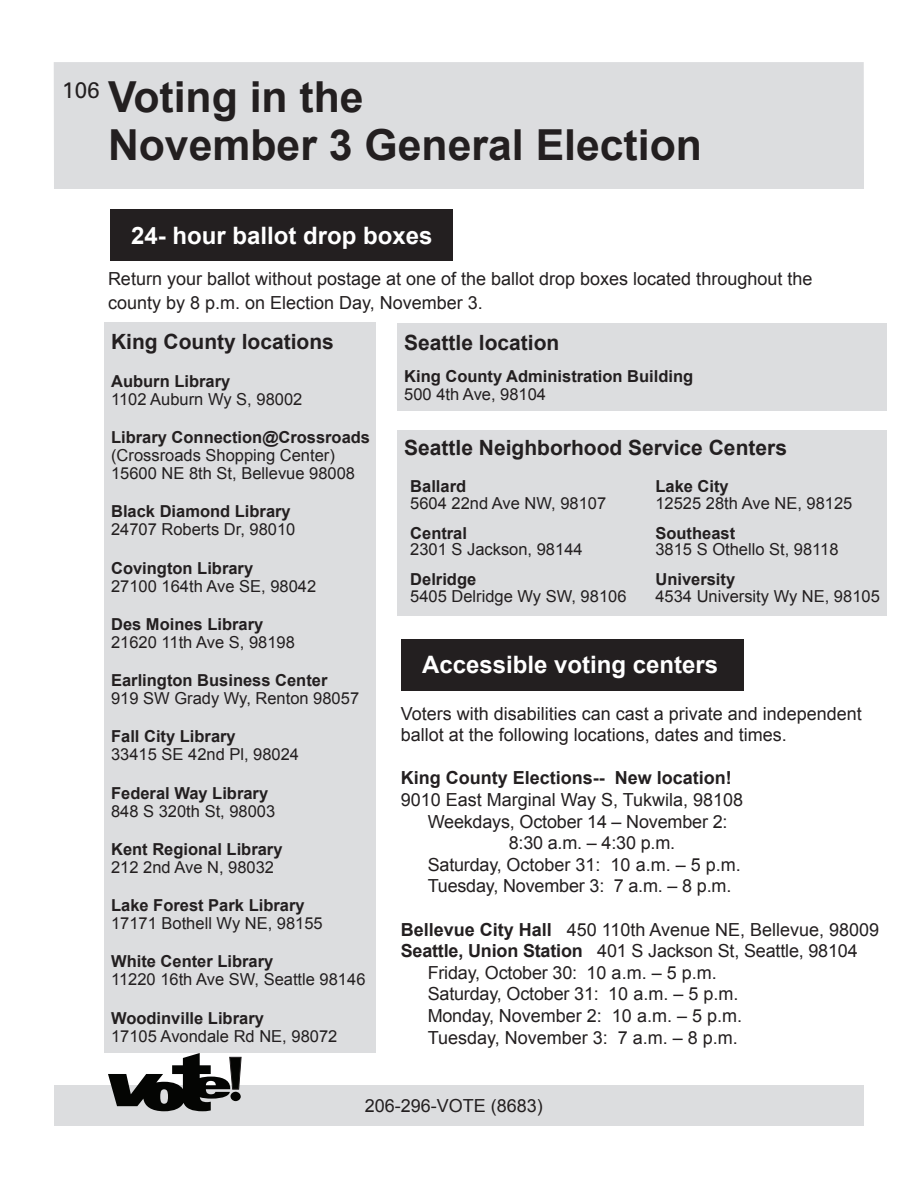
<style>
.page{position:relative;width:918px;height:1188px;background:#fff}
.page>*{position:absolute;margin:0;border:0;box-sizing:border-box;transform-origin:0 0}
.t1{font:700 42.75px/48px "Arial";color:#231f20}
.t2{font:700 24px "Arial";color:#fff}
.t3{font:700 21px "Arial";color:#231f20}
.t4{font:18px/24px "Arial";color:#231f20}
.t5{font:700 18px "Arial";color:#231f20}
.t6{font:16.5px/18px "Arial";color:#231f20}
.t7{font:700 16.5px "Arial";color:#231f20}
.s1{font-weight:700}
</style>
<div class="page">
<div style="left:54px;top:62px;width:810px;height:127px;background:#dcdddf"></div>
<div style="left:54px;top:1085px;width:810px;height:41px;background:#dcdddf"></div>
<svg style="left:108px;top:1053px;width:133px;height:58px"></svg>
<div style="left:230px;top:1092px;width:11px;height:9px;background:#040503;border-radius:50%"></div>
<div style="left:110px;top:210px;width:343px;height:51px;background:#231f20"></div>
<div style="left:401px;top:639px;width:343px;height:51px;background:#231f20"></div>
<div style="left:104px;top:322px;width:272px;height:731px;background:#dcdddf"></div>
<div style="left:398px;top:324px;width:489px;height:87px;background:#dcdddf"></div>
<div style="left:398px;top:430px;width:489px;height:186px;background:#dcdddf"></div>
<h1 class="t1" style="left:108px;top:73px;width:595px;text-indent:-46px"><sup>106</sup> Voting in the<br>November 3 General Election</h1>
<h2 class="t2" style="left:131px;top:222px;width:303px">24- hour ballot drop boxes</h2>
<p class="t4" style="left:108px;top:267px;width:706px">Return your ballot without postage at one of the ballot drop boxes located throughout the county by 8 p.m. on Election Day, November 3.</p>
<p class="t3" style="left:111px;top:330px;width:224px">King County locations</p>
<p class="t7" style="left:111px;top:372px;width:121px">Auburn Library</p>
<p class="t6" style="left:111px;top:390px;width:193px">1102 Auburn Wy S, 98002</p>
<p class="t7" style="left:111px;top:428px;width:261px">Library Connection@Crossroads</p>
<p class="t6" style="left:111px;top:446px;width:245px">(Crossroads Shopping Center)<br>15600 NE 8th St, Bellevue 98008</p>
<p class="t7" style="left:111px;top:502px;width:181px">Black Diamond Library</p>
<p class="t6" style="left:111px;top:521px;width:186px">24707 Roberts Dr, 98010</p>
<p class="t7" style="left:111px;top:559px;width:144px">Covington Library</p>
<p class="t6" style="left:111px;top:577px;width:207px">27100 164th Ave SE, 98042</p>
<p class="t7" style="left:111px;top:615px;width:154px">Des Moines Library</p>
<p class="t6" style="left:111px;top:633px;width:185px">21620 11th Ave S, 98198</p>
<p class="t7" style="left:111px;top:671px;width:218px">Earlington Business Center</p>
<p class="t6" style="left:111px;top:689px;width:250px">919 SW Grady Wy, Renton 98057</p>
<p class="t7" style="left:111px;top:727px;width:126px">Fall City Library</p>
<p class="t6" style="left:111px;top:746px;width:190px">33415 SE 42nd Pl, 98024</p>
<p class="t7" style="left:111px;top:784px;width:159px">Federal Way Library</p>
<p class="t6" style="left:111px;top:802px;width:166px">848 S 320th St, 98003</p>
<p class="t7" style="left:111px;top:840px;width:173px">Kent Regional Library</p>
<p class="t6" style="left:111px;top:858px;width:164px">212 2nd Ave N, 98032</p>
<p class="t7" style="left:111px;top:896px;width:195px">Lake Forest Park Library</p>
<p class="t6" style="left:111px;top:914px;width:213px">17171 Bothell Wy NE, 98155</p>
<p class="t7" style="left:111px;top:952px;width:164px">White Center Library</p>
<p class="t6" style="left:111px;top:971px;width:256px">11220 16th Ave SW, Seattle 98146</p>
<p class="t7" style="left:111px;top:1009px;width:154px">Woodinville Library</p>
<p class="t6" style="left:111px;top:1027px;width:228px">17105 Avondale Rd NE, 98072</p>
<p class="t3" style="left:404px;top:331px;width:157px">Seattle location</p>
<p class="t7" style="left:404px;top:367px;width:291px">King County Administration Building</p>
<p class="t6" style="left:404px;top:385px;width:143px">500 4th Ave, 98104</p>
<p class="t3" style="left:404px;top:435px;width:384px">Seattle Neighborhood Service Centers</p>
<p class="t7" style="left:410px;top:477px;width:57px">Ballard</p>
<p class="t6" style="left:410px;top:494px;width:198px">5604 22nd Ave NW, 98107</p>
<p class="t7" style="left:410px;top:524px;width:58px">Central</p>
<p class="t6" style="left:410px;top:540px;width:174px">2301 S Jackson, 98144</p>
<p class="t7" style="left:410px;top:570px;width:68px">Delridge</p>
<p class="t6" style="left:410px;top:587px;width:218px">5405 Delridge Wy SW, 98106</p>
<p class="t7" style="left:655px;top:477px;width:75px">Lake City</p>
<p class="t6" style="left:655px;top:494px;width:198px">12525 28th Ave NE, 98125</p>
<p class="t7" style="left:655px;top:524px;width:81px">Southeast</p>
<p class="t6" style="left:655px;top:540px;width:185px">3815 S Othello St, 98118</p>
<p class="t7" style="left:655px;top:570px;width:81px">University</p>
<p class="t6" style="left:655px;top:587px;width:226px">4534 University Wy NE, 98105</p>
<h2 class="t2" style="left:422px;top:651px;width:298px">Accessible voting centers</h2>
<p class="t4" style="left:401px;top:702px;width:463px;line-height:21.6px">Voters with disabilities can cast a private and independent ballot at the following locations, dates and times.</p>
<p class="t5" style="left:401px;top:768px;width:333px">King County Elections-- New location!</p>
<p class="t4" style="left:401px;top:788px;width:344px">9010 East Marginal Way S, Tukwila, 98108</p>
<p class="t4" style="left:428px;top:809px;width:301px">Weekdays, October 14 – November 2:</p>
<p class="t4" style="left:509px;top:831px;width:168px">8:30 a.m. – 4:30 p.m.</p>
<p class="t4" style="left:428px;top:852px;width:315px">Saturday, October 31: 10 a.m. – 5 p.m.</p>
<p class="t4" style="left:428px;top:874px;width:305px">Tuesday, November 3: 7 a.m. – 8 p.m.</p>
<p class="t4" style="left:401px;top:917px;width:480px"><span class="s1">Bellevue City Hall</span> 450 110th Avenue NE, Bellevue, 98009</p>
<p class="t4" style="left:401px;top:939px;width:459px"><span class="s1">Seattle, Union Station</span> 401 S Jackson St, Seattle, 98104</p>
<p class="t4" style="left:428px;top:960px;width:291px">Friday, October 30: 10 a.m. – 5 p.m.</p>
<p class="t4" style="left:428px;top:982px;width:312px">Saturday, October 31: 10 a.m. – 5 p.m.</p>
<p class="t4" style="left:428px;top:1004px;width:316px">Monday, November 2: 10 a.m. – 5 p.m.</p>
<p class="t4" style="left:428px;top:1025px;width:312px">Tuesday, November 3: 7 a.m. – 8 p.m.</p>
<p class="t4" style="left:365px;top:1094px;width:180px">206-296-VOTE (8683)</p>
</div>
